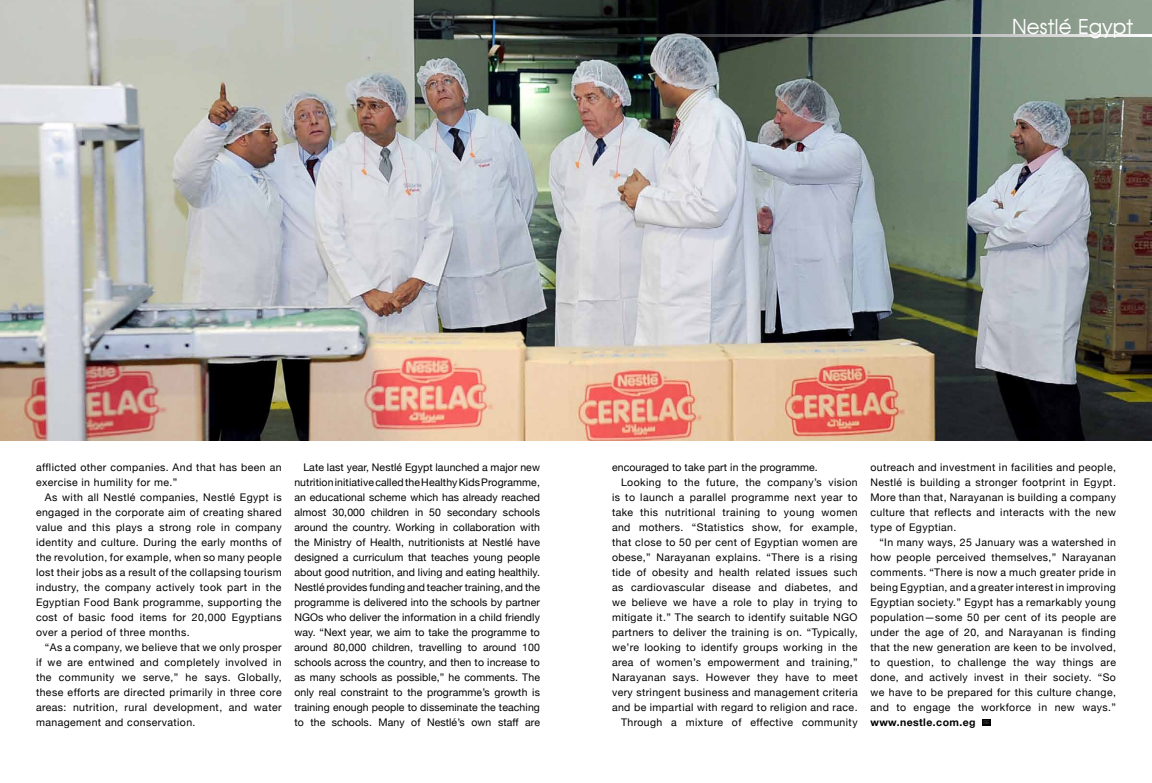
<style>
.page{position:relative;width:1152px;height:783px;background:#fff}
.page>*{position:absolute;margin:0;border:0;box-sizing:border-box;transform-origin:0 0}
.t1{font:20px "Avante";color:#fff}
.t2{font:10.5px/15px "Helvetica Neue";letter-spacing:.04em;color:#000;text-align:justify}
.t3{font:10.5px "Helvetica Neue";letter-spacing:.01em;color:#000}
.s1{font-weight:700}
</style>
<div class="page">
<img style="left:0;top:0;width:1152px;height:441px">
<div style="left:983px;top:719px;width:8px;height:7px;background:#000"></div>
<hr style="left:576px;top:34px;width:576px;height:3px;background:#fff">
<h1 class="t1" style="left:1012px;top:14px;width:123px">Nestlé Egypt</h1>
<p class="t2" style="left:36px;top:460px;width:247px">afflicted other companies. And that has been an exercise in humility for me.”</p>
<p class="t2" style="left:36px;top:490px;width:247px;text-indent:9px">As with all Nestlé companies, Nestlé Egypt is engaged in the corporate aim of creating shared value and this plays a strong role in company identity and culture. During the early months of the revolution, for example, when so many people lost their jobs as a result of the collapsing tourism industry, the company actively took part in the Egyptian Food Bank programme, supporting the cost of basic food items for 20,000 Egyptians over a period of three months.</p>
<p class="t2" style="left:36px;top:640px;width:247px;text-indent:9px">“As a company, we believe that we only prosper if we are entwined and completely involved in the community we serve,” he says. Globally, these efforts are directed primarily in three core areas: nutrition, rural development, and water management and conservation.</p>
<p class="t2" style="left:294px;top:460px;width:247px;text-indent:9px">Late last year, Nestlé Egypt launched a major new nutrition initiative called the Healthy Kids Programme, an educational scheme which has already reached almost 30,000 children in 50 secondary schools around the country. Working in collaboration with the Ministry of Health, nutritionists at Nestlé have designed a curriculum that teaches young people about good nutrition, and living and eating healthily.<br>Nestlé provides funding and teacher training, and the programme is delivered into the schools by partner NGOs who deliver the information in a child friendly way. “Next year, we aim to take the programme to around 80,000 children, travelling to around 100 schools across the country, and then to increase to as many schools as possible,” he comments. The only real constraint to the programme’s growth is training enough people to disseminate the teaching to the schools. Many of Nestlé’s own staff are</p>
<p class="t3" style="left:612px;top:461px;width:207px">encouraged to take part in the programme.</p>
<p class="t2" style="left:621px;top:475px;width:238px">Looking to the future, the company’s vision</p>
<p class="t2" style="left:612px;top:490px;width:247px">is to launch a parallel programme next year to</p>
<p class="t2" style="left:612px;top:505px;width:247px">take this nutritional training to young women</p>
<p class="t2" style="left:612px;top:520px;width:247px">and mothers. “Statistics show, for example,</p>
<p class="t2" style="left:612px;top:535px;width:247px">that close to 50 per cent of Egyptian women are</p>
<p class="t2" style="left:612px;top:550px;width:247px">obese,” Narayanan explains. “There is a rising</p>
<p class="t2" style="left:612px;top:565px;width:247px">tide of obesity and health related issues such</p>
<p class="t2" style="left:612px;top:580px;width:247px">as cardiovascular disease and diabetes, and</p>
<p class="t2" style="left:612px;top:595px;width:247px">we believe we have a role to play in trying to</p>
<p class="t2" style="left:612px;top:610px;width:247px">mitigate it.” The search to identify suitable NGO</p>
<p class="t2" style="left:612px;top:625px;width:247px">partners to deliver the training is on. “Typically,</p>
<p class="t2" style="left:612px;top:640px;width:247px">we’re looking to identify groups working in the</p>
<p class="t2" style="left:612px;top:655px;width:247px">area of women’s empowerment and training,”</p>
<p class="t2" style="left:612px;top:670px;width:247px">Narayanan says. However they have to meet</p>
<p class="t2" style="left:612px;top:685px;width:247px">very stringent business and management criteria</p>
<p class="t2" style="left:612px;top:700px;width:247px">and be impartial with regard to religion and race.</p>
<p class="t2" style="left:621px;top:715px;width:238px">Through a mixture of effective community</p>
<p class="t2" style="left:870px;top:460px;width:247px">outreach and investment in facilities and people, Nestlé is building a stronger footprint in Egypt.<br>More than that, Narayanan is building a company culture that reflects and interacts with the new type of Egyptian.</p>
<p class="t2" style="left:870px;top:535px;width:247px;text-indent:9px">“In many ways, 25 January was a watershed in how people perceived themselves,” Narayanan comments. “There is now a much greater pride in being Egyptian, and a greater interest in improving Egyptian society.” Egypt has a remarkably young population—some 50 per cent of its people are under the age of 20, and Narayanan is finding that the new generation are keen to be involved, to question, to challenge the way things are done, and actively invest in their society. “So we have to be prepared for this culture change, and to engage the workforce in new ways.” <span class="s1">www.nestle.com.eg</span> <sup>BE</sup></p>
</div>
